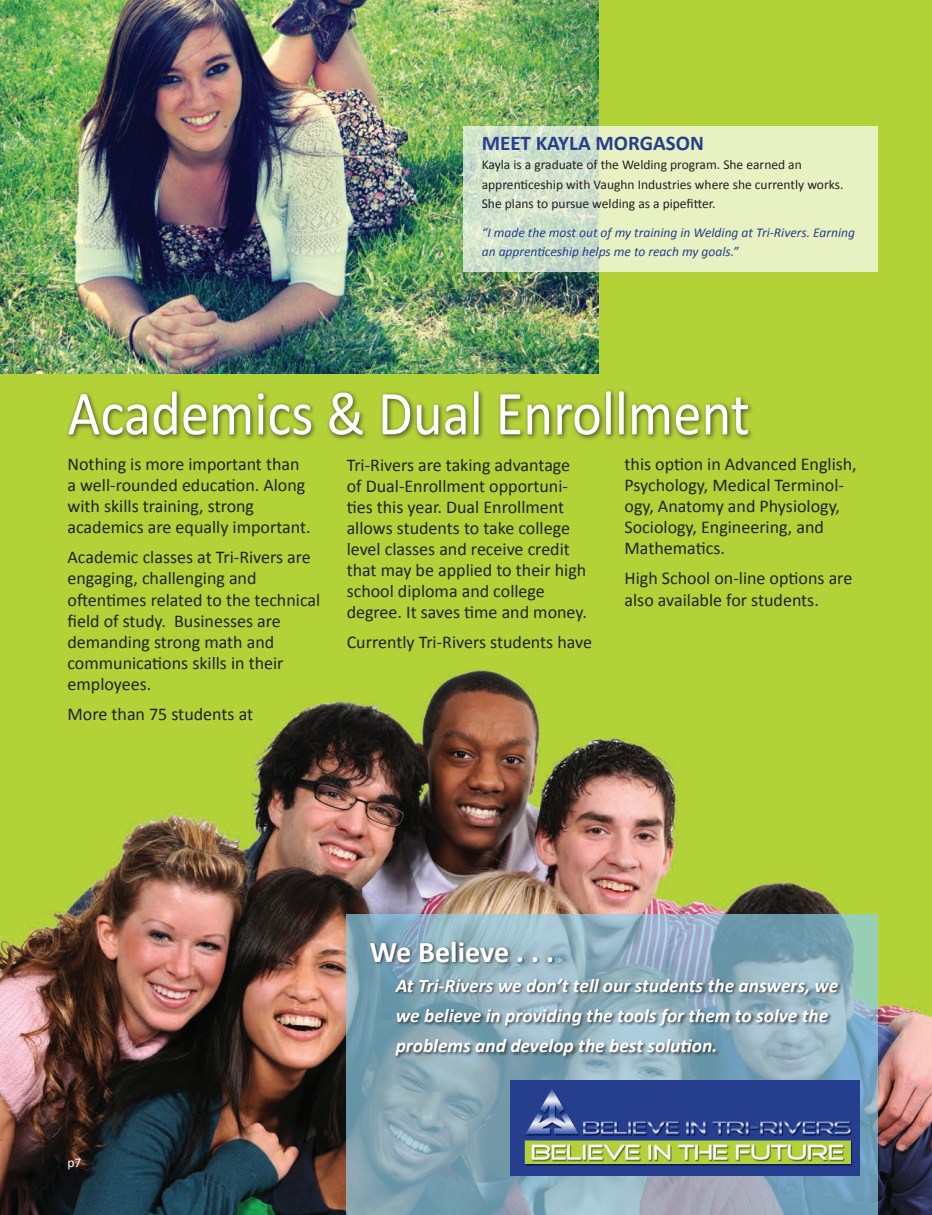
<style>
.page{position:relative;width:932px;height:1215px;background:#b3d238}
.page>*{position:absolute;margin:0;border:0;box-sizing:border-box;transform-origin:0 0}
.t1{font:63px "Calibri";color:#fff;scale:.9 1}
.t2{font:700 30.15px "Calibri";color:#fff}
.t3{font:700 21px "Calibri";color:#253f8e}
.t4{font:italic 700 19.35px/30.2px "Calibri";color:#fff}
.t5{font:18px/21px "Calibri";color:#231f20}
.t6{font:13.5px/19.5px "Calibri";color:#231f20}
.t7{font:italic 13.5px/19.5px "Calibri";color:#253f8e}
.t8{font:13.5px "Calibri";color:#fff}
</style>
<div class="page">
<img style="left:0;top:669px;width:932px;height:546px">
<img style="left:0;top:0;width:598px;height:374px">
<svg style="left:464px;top:126px;width:414px;height:146px;background:#e0ecc5"></svg>
<svg style="left:346px;top:914px;width:532px;height:301px;background:#87a9b9"></svg>
<div style="left:369px;top:940px;width:473px;height:120px;background:#231f20;opacity:.75"></div>
<div style="left:65px;top:388px;width:689px;height:53px;background:#231f20;opacity:.75"></div>
<img style="left:510px;top:1080px;width:349px;height:95px">
<p class="t3" style="left:482px;top:130px;width:224px">MEET KAYLA MORGASON</p>
<p class="t6" style="left:482px;top:155px;width:363px">Kayla is a graduate of the Welding program. She earned an apprenticeship with Vaughn Industries where she currently works.<br>She plans to pursue welding as a pipefitter.</p>
<p class="t7" style="left:482px;top:222px;width:375px">“I made the most out of my training in Welding at Tri-Rivers. Earning an apprenticeship helps me to reach my goals.”</p>
<h1 class="t1" style="left:68px;top:374px;width:759px">Academics &amp; Dual Enrollment</h1>
<p class="t5" style="left:68px;top:454px;width:245px">Nothing is more important than a well-rounded education. Along with skills training, strong academics are equally important.</p>
<p class="t5" style="left:68px;top:547px;width:254px">Academic classes at Tri-Rivers are engaging, challenging and oftentimes related to the technical field of study. Businesses are demanding strong math and communications skills in their employees.</p>
<p class="t5" style="left:68px;top:703px;width:187px">More than 75 students at</p>
<p class="t5" style="left:624px;top:454px;width:234px">this option in Advanced English,<br>Psychology, Medical Terminol&shy;ogy, Anatomy and Physiology,<br>Sociology, Engineering, and<br>Mathematics.</p>
<p class="t5" style="left:624px;top:568px;width:229px">High School on-line options are also available for students.</p>
<p class="t5" style="left:346px;top:454px;width:242px">Tri-Rivers are taking advantage of Dual-Enrollment opportuni&shy;ties this year. Dual Enrollment allows students to take college level classes and receive credit that may be applied to their high school diploma and college degree. It saves time and money.</p>
<p class="t5" style="left:346px;top:631px;width:247px">Currently Tri-Rivers students have</p>
<p class="t8" style="left:68px;top:1154px;width:15px">p7</p>
<h2 class="t2" style="left:370px;top:933px;width:186px">We Believe . . .</h2>
<p class="t4" style="left:396px;top:971px;width:444px">At Tri-Rivers we don’t tell our students the answers, we we believe in providing the tools for them to solve the problems and develop the best solution.</p>
</div>
